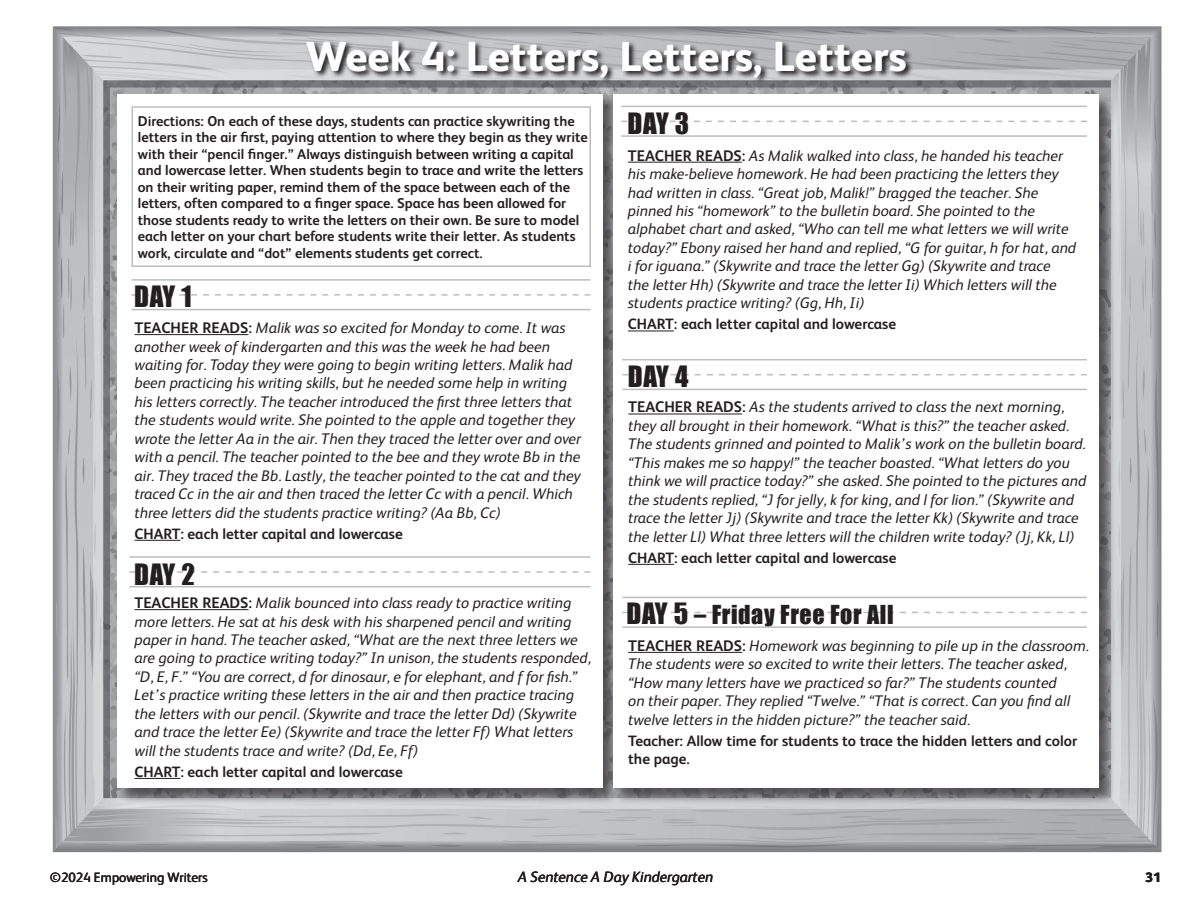
<style>
.page{position:relative;width:1188px;height:918px;background:#fff}
.page>*{position:absolute;margin:0;border:0;box-sizing:border-box;transform-origin:0 0}
.t1{font:800 42px "FS Albert";color:#fff}
.t2{font:27px "Impact";letter-spacing:-.005em;color:#231f20}
.t3{font:24px "Impact";letter-spacing:.025em;color:#231f20}
.t4{font:italic 15.3px/18.5px "FS Albert";color:#231f20}
.t5{font:700 15px/18px "FS Albert";color:#231f20}
.t6{font:italic 15px "FS Albert";color:#231f20}
.t7{font:700 14.25px/16.5px "FS Albert";color:#231f20}
.t8{font:13.5px "FS Albert";color:#231f20}
.t9{font:800 13.5px "FS Albert";color:#231f20}
.s1{font-weight:700;font-style:normal}
.s2{font-size:27px}
</style>
<div class="page">
<img style="left:52px;top:26px;width:1110px;height:827px">
<div style="left:117px;top:94px;width:503px;height:711px;background:#231f20;opacity:.6"></div>
<div style="left:117px;top:94px;width:486px;height:694px;background:#fff"></div>
<div style="left:613px;top:94px;width:503px;height:711px;background:#231f20;opacity:.6"></div>
<div style="left:613px;top:94px;width:486px;height:694px;background:#fff"></div>
<hr style="left:132px;top:279px;width:458px;height:2px;background:#bcbdc0">
<svg style="left:132px;top:294px;width:458px;height:2px"></svg>
<hr style="left:132px;top:309px;width:458px;height:1px;background:#bcbdc0">
<hr style="left:129px;top:556px;width:461px;height:2px;background:#bcbdc0">
<svg style="left:129px;top:571px;width:461px;height:2px"></svg>
<hr style="left:129px;top:586px;width:461px;height:1px;background:#bcbdc0">
<hr style="left:621px;top:106px;width:466px;height:1px;background:#bcbdc0">
<svg style="left:621px;top:121px;width:466px;height:1px"></svg>
<hr style="left:621px;top:135px;width:466px;height:2px;background:#bcbdc0">
<hr style="left:622px;top:597px;width:465px;height:1px;background:#bcbdc0">
<svg style="left:622px;top:612px;width:465px;height:1px"></svg>
<hr style="left:622px;top:626px;width:465px;height:2px;background:#bcbdc0">
<hr style="left:622px;top:359px;width:465px;height:1px;background:#bcbdc0">
<svg style="left:622px;top:374px;width:465px;height:1px"></svg>
<hr style="left:622px;top:389px;width:465px;height:1px;background:#bcbdc0">
<hr style="left:135px;top:334px;width:114px;height:1px;background:#231f20">
<hr style="left:135px;top:540px;width:45px;height:1px;background:#231f20">
<hr style="left:135px;top:609px;width:114px;height:1px;background:#231f20">
<hr style="left:135px;top:778px;width:45px;height:1px;background:#231f20">
<hr style="left:628px;top:162px;width:114px;height:1px;background:#231f20">
<hr style="left:628px;top:331px;width:46px;height:1px;background:#231f20">
<hr style="left:628px;top:414px;width:114px;height:1px;background:#231f20">
<hr style="left:628px;top:564px;width:46px;height:1px;background:#231f20">
<svg style="left:305px;top:39px;width:609px;height:46px;background:#909092"></svg>
<div style="left:132px;top:106px;width:459px;height:161px;border:2px solid #bcbdc0"></div>
<hr style="left:628px;top:652px;width:114px;height:1px;background:#231f20">
<h1 class="t1" style="left:306px;top:26px;width:602px">Week 4: Letters, Letters, Letters</h1>
<p class="t7" style="left:138px;top:112px;width:451px">Directions: On each of these days, students can practice skywriting the letters in the air first, paying attention to where they begin as they write with their “pencil finger.” Always distinguish between writing a capital and lowercase letter. When students begin to trace and write the letters on their writing paper, remind them of the space between each of the letters, often compared to a finger space. Space has been allowed for those students ready to write the letters on their own. Be sure to model each letter on your chart before students write their letter. As students work, circulate and “dot” elements students get correct.</p>
<h2 class="t2" style="left:628px;top:103px;width:63px">DAY 3</h2>
<p class="t4" style="left:628px;top:145px;width:450px"><span class="s1">TEACHER READS:</span> As Malik walked into class, he handed his teacher his make-believe homework. He had been practicing the letters they had written in class. “Great job, Malik!” bragged the teacher. She pinned his “homework” to the bulletin board. She pointed to the alphabet chart and asked, “Who can tell me what letters we will write today?” Ebony raised her hand and replied, “G for guitar, h for hat, and i for iguana.” (Skywrite and trace the letter Gg) (Skywrite and trace<br>the letter Hh) (Skywrite and trace the letter Ii) Which letters will the students practice writing? (Gg, Hh, Ii)</p>
<p class="t5" style="left:628px;top:315px;width:270px">CHART: each letter capital and lowercase</p>
<h2 class="t2" style="left:628px;top:356px;width:62px">DAY 4</h2>
<p class="t4" style="left:628px;top:397px;width:460px"><span class="s1">TEACHER READS:</span> As the students arrived to class the next morning, they all brought in their homework. “What is this?” the teacher asked.<br>The students grinned and pointed to Malik’s work on the bulletin board. “This makes me so happy!” the teacher boasted. “What letters do you think we will practice today?” she asked. She pointed to the pictures and the students replied, “J for jelly, k for king, and l for lion.” (Skywrite and trace the letter Jj) (Skywrite and trace the letter Kk) (Skywrite and trace the letter Ll) What three letters will the children write today? (Jj, Kk, Ll)</p>
<p class="t5" style="left:628px;top:548px;width:270px">CHART: each letter capital and lowercase</p>
<h3 class="t3" style="left:626px;top:596px;width:269px"><span class="s2">DAY 5</span> – Friday Free For All</h3>
<h2 class="t2" style="left:134px;top:275px;width:59px">DAY 1</h2>
<p class="t4" style="left:135px;top:318px;width:448px"><span class="s1">TEACHER READS:</span> Malik was so excited for Monday to come. It was another week of kindergarten and this was the week he had been waiting for. Today they were going to begin writing letters. Malik had been practicing his writing skills, but he needed some help in writing his letters correctly. The teacher introduced the first three letters that the students would write. She pointed to the apple and together they wrote the letter Aa in the air. Then they traced the letter over and over with a pencil. The teacher pointed to the bee and they wrote Bb in the air. They traced the Bb. Lastly, the teacher pointed to the cat and they traced Cc in the air and then traced the letter Cc with a pencil. Which three letters did the students practice writing? (Aa Bb, Cc)</p>
<p class="t5" style="left:135px;top:524px;width:270px">CHART: each letter capital and lowercase</p>
<h2 class="t2" style="left:134px;top:553px;width:62px">DAY 2</h2>
<p class="t4" style="left:135px;top:593px;width:458px"><span class="s1">TEACHER READS:</span> Malik bounced into class ready to practice writing more letters. He sat at his desk with his sharpened pencil and writing paper in hand. The teacher asked, “What are the next three letters we are going to practice writing today?” In unison, the students responded, “D, E, F.” “You are correct, d for dinosaur, e for elephant, and f for fish.” Let’s practice writing these letters in the air and then practice tracing the letters with our pencil. (Skywrite and trace the letter Dd) (Skywrite and trace the letter Ee) (Skywrite and trace the letter Ff) What letters will the students trace and write? (Dd, Ee, Ff)</p>
<p class="t5" style="left:135px;top:762px;width:270px">CHART: each letter capital and lowercase</p>
<p class="t4" style="left:628px;top:636px;width:462px"><span class="s1">TEACHER READS:</span> Homework was beginning to pile up in the classroom.<br>The students were so excited to write their letters. The teacher asked, “How many letters have we practiced so far?” The students counted<br>on their paper. They replied “Twelve.” “That is correct. Can you find all twelve letters in the hidden picture?” the teacher said.</p>
<p class="t5" style="left:628px;top:731px;width:451px">Teacher: Allow time for students to trace the hidden letters and color the page.</p>
<p class="t8" style="left:50px;top:868px;width:159px">©2024 Empowering Writers</p>
<p class="t6" style="left:518px;top:866px;width:197px">A Sentence A Day Kindergarten</p>
<p class="t9" style="left:1146px;top:867px;width:17px">31</p>
</div>
